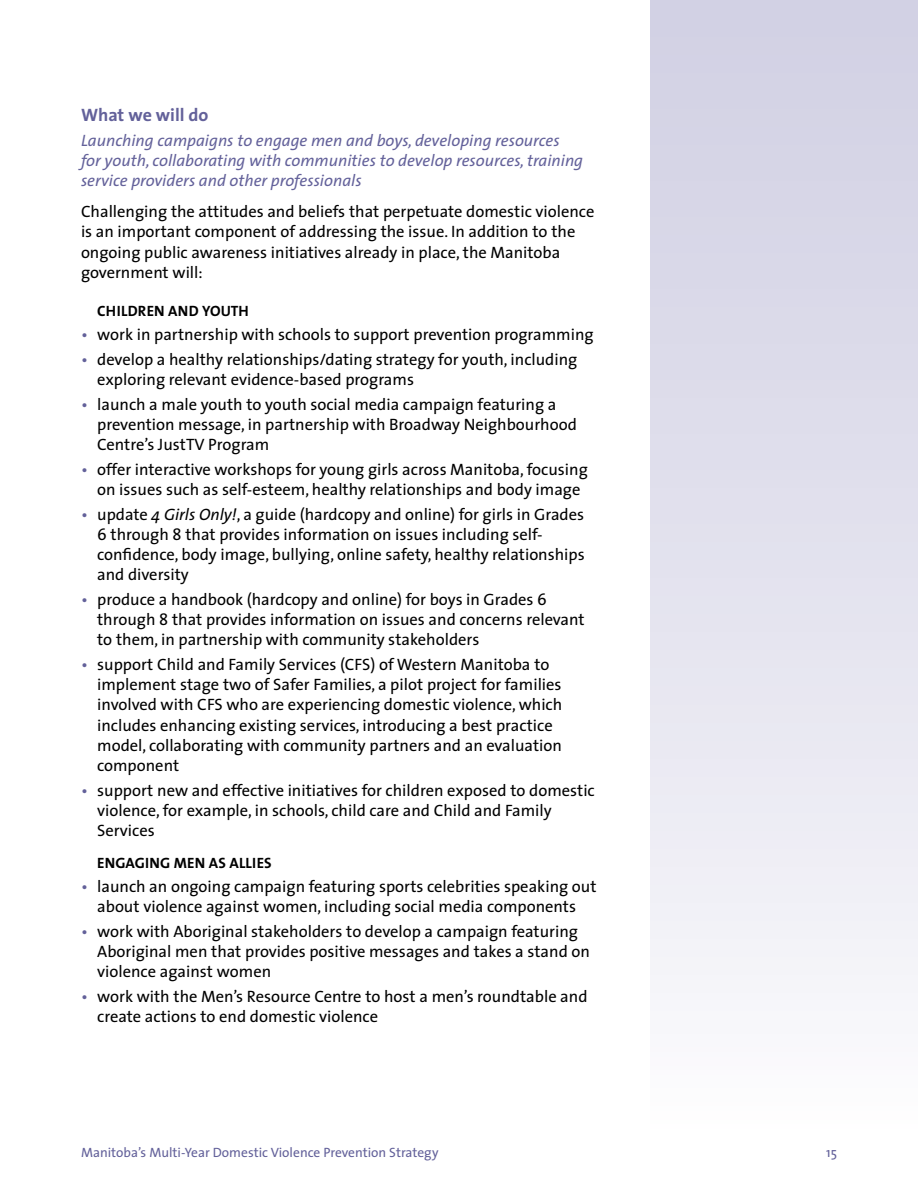
<style>
.page{position:relative;width:918px;height:1188px;background:#fff}
.page>*{position:absolute;margin:0;border:0;box-sizing:border-box;transform-origin:0 0}
.t1{font:700 18px "The Sans";color:#63619a}
.t2{font:16.5px/20.2px "The Sans";color:#000}
.t3{font:italic 16.5px/20.2px "The Sans";color:#63619a}
.t4{font:700 15px "The Sans";letter-spacing:.015em;color:#000}
.t5{font:13.5px "The Sans";color:#63619a}
.s1{color:#63619a}
.s2{font-style:italic}
</style>
<div class="page">
<div style="left:650px;top:0;width:268px;height:1137px;background:linear-gradient(to bottom,#cfcee2,#fafafc)"></div>
<p class="t1" style="left:81px;top:100px;width:129px">WHAT WE WILL DO</p>
<p class="t3" style="left:81px;top:129px;width:504px">Launching campaigns to engage men and boys, developing resources for youth, collaborating with communities to develop resources, training service providers and other professionals</p>
<p class="t2" style="left:81px;top:201px;width:515px">Challenging the attitudes and beliefs that perpetuate domestic violence is an important component of addressing the issue. In addition to the ongoing public awareness initiatives already in place, the Manitoba government will:</p>
<p class="t4" style="left:97px;top:298px;width:153px">CHILDREN AND YOUTH</p>
<p class="t2" style="left:81px;top:324px;width:514px"><span class="s1">•</span> work in partnership with schools to support prevention programming</p>
<p class="t2" style="left:97px;top:349px;width:482px;text-indent:-16px"><span class="s1">•</span> develop a healthy relationships/dating strategy for youth, including exploring relevant evidence-based programs</p>
<p class="t2" style="left:97px;top:393px;width:481px;text-indent:-16px"><span class="s1">•</span> launch a male youth to youth social media campaign featuring a prevention message, in partnership with Broadway Neighbourhood<br>Centre’s JustTV Program</p>
<p class="t2" style="left:81px;top:459px;width:508px;text-align:center"><span class="s1">•</span> offer interactive workshops for young girls across Manitoba, focusing on issues such as self-esteem, healthy relationships and body image</p>
<p class="t2" style="left:97px;top:503px;width:489px;text-indent:-16px"><span class="s1">•</span> update <span class="s2">4 Girls Only!</span>, a guide (hardcopy and online) for girls in Grades 6 through 8 that provides information on issues including self&shy;confidence, body image, bullying, online safety, healthy relationships and diversity</p>
<p class="t2" style="left:97px;top:589px;width:489px;text-indent:-16px"><span class="s1">•</span> produce a handbook (hardcopy and online) for boys in Grades 6 through 8 that provides information on issues and concerns relevant to them, in partnership with community stakeholders</p>
<p class="t2" style="left:97px;top:654px;width:467px;text-indent:-16px"><span class="s1">•</span> support Child and Family Services (CFS) of Western Manitoba to implement stage two of Safer Families, a pilot project for families involved with CFS who are experiencing domestic violence, which includes enhancing existing services, introducing a best practice model, collaborating with community partners and an evaluation component</p>
<p class="t2" style="left:97px;top:779px;width:499px;text-indent:-16px"><span class="s1">•</span> support new and effective initiatives for children exposed to domestic violence, for example, in schools, child care and Child and Family<br>Services</p>
<p class="t4" style="left:97px;top:850px;width:28px">ENGAGI</p>
<p class="t4" style="left:150px;top:850px;width:20px">NGME</p>
<p class="t4" style="left:195px;top:850px;width:19px">N ASALLIES</p>
<p class="t2" style="left:81px;top:876px;width:517px;text-align:center"><span class="s1">•</span> launch an ongoing campaign featuring sports celebrities speaking out about violence against women, including social media components</p>
<p class="t2" style="left:97px;top:921px;width:494px;text-indent:-16px"><span class="s1">•</span> work with Aboriginal stakeholders to develop a campaign featuring<br>Aboriginal men that provides positive messages and takes a stand on violence against women</p>
<p class="t2" style="left:97px;top:986px;width:492px;text-indent:-16px"><span class="s1">•</span> work with the Men’s Resource Centre to host a men’s roundtable and create actions to end domestic violence</p>
<p class="t5" style="left:81px;top:1142px;width:359px">Manitoba’s Multi-Year Domestic Violence Prevention Strategy</p>
<p class="t5" style="left:826px;top:1142px;width:12px">15</p>
</div>
